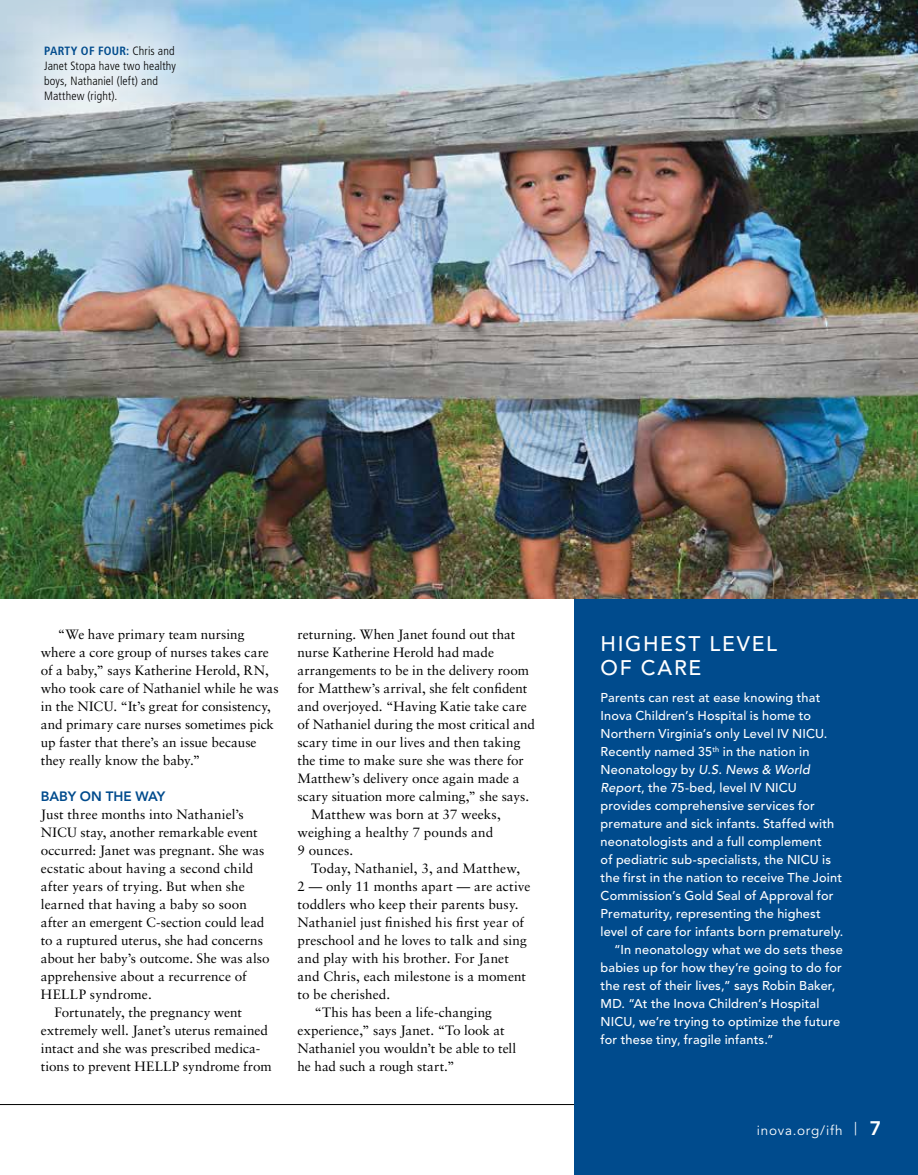
<style>
.page{position:relative;width:918px;height:1175px;background:#fff}
.page>*{position:absolute;margin:0;border:0;box-sizing:border-box;transform-origin:0 0}
.t1{font:500 21px "Avenir LT Std";letter-spacing:.075em;color:#fff}
.t2{font:13.5px/18px "Sabon LT Std";letter-spacing:.005em;color:#000}
.t3{font:13.5px "Avenir LT Std";letter-spacing:.06em;color:#fff}
.t4{font:800 13.5px "Avenir LT Std";letter-spacing:-.005em;color:#004b8d}
.t5{font:500 12.75px "Avenir LT Std";letter-spacing:.01em;color:#fff}
.t6{font:italic 500 12.75px "Avenir LT Std";letter-spacing:.01em;color:#fff}
.t7{font:300 condensed 12px/15px "Frutiger LT Std";letter-spacing:.01em;color:#000}
.s1{font-weight:700;color:#004b8d}
.s2{font-style:normal}
.s3{font-style:italic}
.s4{font-weight:800;font-size:19.5px}
</style>
<div class="page">
<div style="left:574px;top:597px;width:344px;height:577px;background:#004b8d"></div>
<img style="left:0;top:0;width:918px;height:598px">
<div style="left:0;top:0;width:233px;height:160px;background:#fff;opacity:.75"></div>
<p class="t7" style="left:44px;top:44px;width:133px"><span class="s1">PARTY OF FOUR:</span> Chris and<br>Janet Stopa have two healthy boys, Nathaniel (left) and<br>Matthew (right).</p>
<p class="t2" style="left:41px;top:625px;width:239px;text-indent:17px">“We have primary team nursing where a core group of nurses takes care of a baby,” says Katherine Herold, RN, who took care of Nathaniel while he was in the NICU. “It’s great for consistency, and primary care nurses sometimes pick up faster that there’s an issue because they really know the baby.”</p>
<p class="t4" style="left:41px;top:788px;width:126px">BABY ON TH E WAY</p>
<p class="t2" style="left:41px;top:805px;width:204px">Just three months into Nathaniel’s</p>
<p class="t2" style="left:41px;top:823px;width:218px">NICU stay, another remarkable event</p>
<p class="t2" style="left:41px;top:841px;width:225px">occurred: Janet was pregnant. She was</p>
<p class="t2" style="left:41px;top:859px;width:214px">ecstatic about having a second child</p>
<p class="t2" style="left:41px;top:877px;width:205px">after years of trying. But when she</p>
<p class="t2" style="left:41px;top:895px;width:208px">learned that having a baby so soon</p>
<p class="t2" style="left:41px;top:913px;width:225px">after an emergent C-section could lead</p>
<p class="t2" style="left:41px;top:931px;width:224px">to a ruptured uterus, she had concerns</p>
<p class="t2" style="left:41px;top:949px;width:230px">about her baby’s outcome. She was also</p>
<p class="t2" style="left:41px;top:967px;width:207px">apprehensive about a recurrence of</p>
<p class="t2" style="left:41px;top:985px;width:112px">HELLP syndrome.</p>
<p class="t2" style="left:54px;top:1003px;width:189px">Fortunately, the pregnancy went</p>
<p class="t2" style="left:41px;top:1021px;width:229px">extremely well. Janet’s uterus remained</p>
<p class="t2" style="left:41px;top:1039px;width:221px">intact and she was prescribed medica-</p>
<p class="t2" style="left:41px;top:1057px;width:232px">tions to prevent HELLP syndrome from</p>
<p class="t2" style="left:298px;top:625px;width:219px">returning. When Janet found out that</p>
<p class="t2" style="left:298px;top:643px;width:198px">nurse Katherine Herold had made</p>
<p class="t2" style="left:298px;top:661px;width:233px">arrangements to be in the delivery room</p>
<p class="t2" style="left:298px;top:679px;width:231px">for Matthew’s arrival, she felt confident</p>
<p class="t2" style="left:298px;top:697px;width:231px">and overjoyed. “Having Katie take care</p>
<p class="t2" style="left:298px;top:715px;width:239px">of Nathaniel during the most critical and</p>
<p class="t2" style="left:298px;top:733px;width:224px">scary time in our lives and then taking</p>
<p class="t2" style="left:298px;top:751px;width:228px">the time to make sure she was there for</p>
<p class="t2" style="left:298px;top:769px;width:223px">Matthew’s delivery once again made a</p>
<p class="t2" style="left:298px;top:787px;width:233px">scary situation more calming,” she says.</p>
<p class="t2" style="left:311px;top:805px;width:191px">Matthew was born at 37 weeks,</p>
<p class="t2" style="left:298px;top:823px;width:197px">weighing a healthy 7 pounds and</p>
<p class="t2" style="left:298px;top:841px;width:57px">9 ounces.</p>
<p class="t2" style="left:311px;top:859px;width:211px">Today, Nathaniel, 3, and Matthew,</p>
<p class="t2" style="left:298px;top:877px;width:234px">2 — only 11 months apart — are active</p>
<p class="t2" style="left:298px;top:895px;width:223px">toddlers who keep their parents busy.</p>
<p class="t2" style="left:298px;top:913px;width:228px">Nathaniel just finished his first year of</p>
<p class="t2" style="left:298px;top:931px;width:231px">preschool and he loves to talk and sing</p>
<p class="t2" style="left:298px;top:949px;width:213px">and play with his brother. For Janet</p>
<p class="t2" style="left:298px;top:967px;width:230px">and Chris, each milestone is a moment</p>
<p class="t2" style="left:298px;top:985px;width:94px">to be cherished.</p>
<p class="t2" style="left:315px;top:1003px;width:179px">“This has been a life-changing</p>
<p class="t2" style="left:298px;top:1021px;width:209px">experience,” says Janet. “To look at</p>
<p class="t2" style="left:298px;top:1039px;width:220px">Nathaniel you wouldn’t be able to tell</p>
<p class="t2" style="left:298px;top:1057px;width:159px">he had such a rough start.”</p>
<h1 class="t1" style="left:601px;top:631px;width:58px">Highest</h1>
<h1 class="t1" style="left:710px;top:631px;width:27px">Level</h1>
<h1 class="t1" style="left:601px;top:655px;width:100px">of Care</h1>
<p class="t5" style="left:601px;top:690px;width:221px">Parents can rest at ease knowing that</p>
<p class="t5" style="left:601px;top:708px;width:212px">Inova Children’s Hospital is home to</p>
<p class="t5" style="left:601px;top:726px;width:228px">Northern Virginia’s only Level IV NICU.</p>
<p class="t5" style="left:601px;top:744px;width:210px">Recently named 35<sup>th</sup> in the nation in</p>
<p class="t6" style="left:601px;top:762px;width:211px"><span class="s2">Neonatology by</span> U.S. News &amp; World</p>
<p class="t5" style="left:601px;top:780px;width:198px"><span class="s3">Report</span>, the 75-bed, level IV NICU</p>
<p class="t5" style="left:601px;top:798px;width:216px">provides comprehensive services for</p>
<p class="t5" style="left:601px;top:816px;width:235px">premature and sick infants. Staffed with</p>
<p class="t5" style="left:601px;top:834px;width:223px">neonatologists and a full complement</p>
<p class="t5" style="left:601px;top:852px;width:232px">of pediatric sub-specialists, the NICU is</p>
<p class="t5" style="left:601px;top:870px;width:243px">the first in the nation to receive The Joint</p>
<p class="t5" style="left:601px;top:888px;width:234px">Commission’s Gold Seal of Approval for</p>
<p class="t5" style="left:601px;top:906px;width:222px">Prematurity, representing the highest</p>
<p class="t5" style="left:601px;top:924px;width:244px">level of care for infants born prematurely.</p>
<p class="t5" style="left:614px;top:942px;width:230px">“In neonatology what we do sets these</p>
<p class="t5" style="left:601px;top:960px;width:243px">babies up for how they’re going to do for</p>
<p class="t5" style="left:601px;top:978px;width:236px">the rest of their lives,” says Robin Baker,</p>
<p class="t5" style="left:601px;top:996px;width:220px">MD. “At the Inova Children’s Hospital</p>
<p class="t5" style="left:601px;top:1014px;width:241px">NICU, we’re trying to optimize the future</p>
<p class="t5" style="left:601px;top:1032px;width:175px">for these tiny, fragile infants.”</p>
<p class="t3" style="left:757px;top:1122px;width:126px">inova.org/ifh | <span class="s4">7</span></p>
</div>
